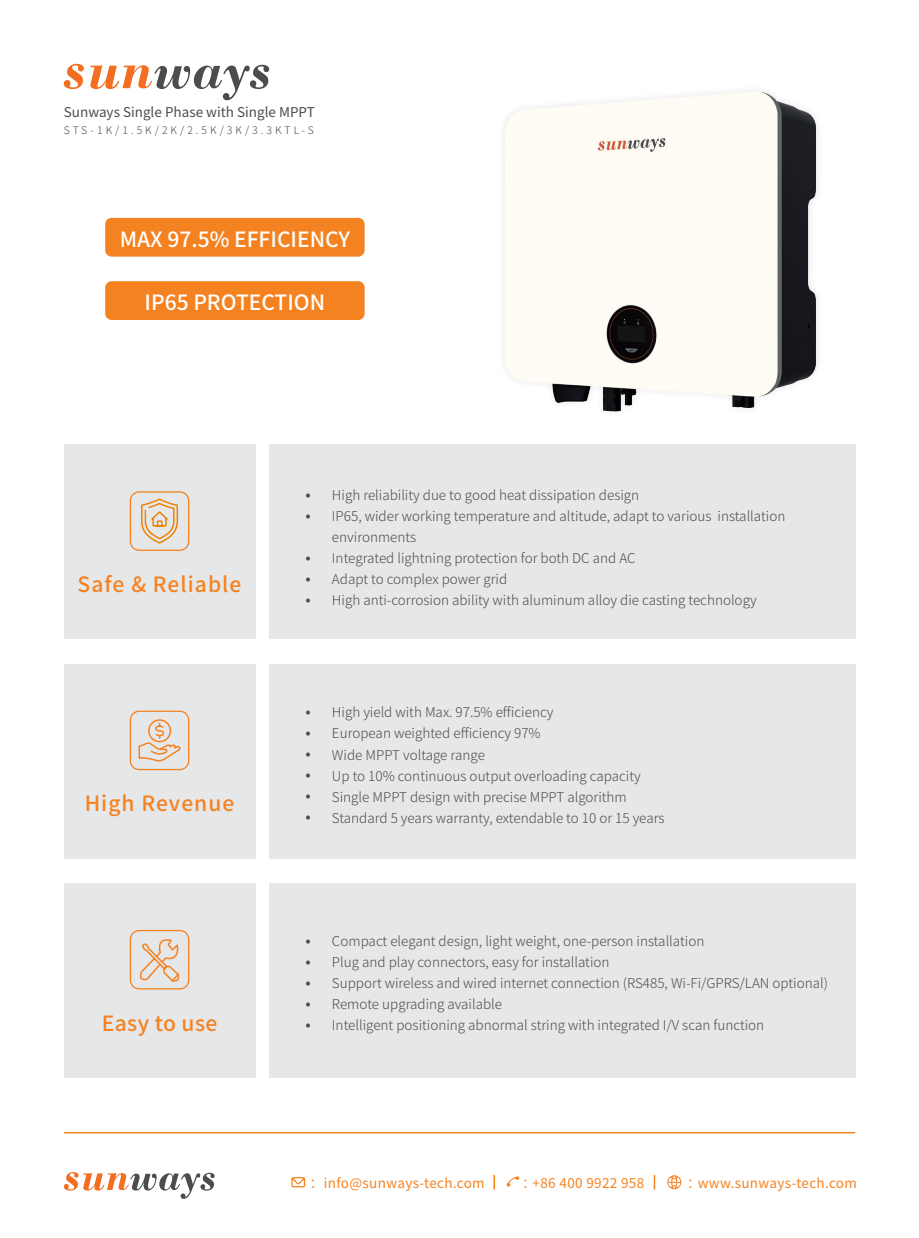
<style>
.page{position:relative;width:919px;height:1238px;background:#fff}
.page>*{position:absolute;margin:0;border:0;box-sizing:border-box;transform-origin:0 0}
.t1{font:300 37.5px/42px "Source Han Sans CN";color:#4b4c4d}
.t2{font:500 21px "Source Han Sans CN";color:#fff}
.t3{font:500 21px "Source Han Sans CN";letter-spacing:.05em;color:#f58220}
.t4{font:500 21px "Source Han Sans CN";letter-spacing:.02em;color:#f58220}
.t5{font:300 13.5px/21px "Source Han Sans CN";color:#4b4c4d}
.t6{font:13.5px "Source Han Sans CN";letter-spacing:.025em;color:#f58220}
.t7{font:13.5px "Source Han Sans CN";color:#4b4c4d}
.t8{font:300 10.5px "Source Han Sans CN";letter-spacing:.285em;color:#4b4c4d}
.s1{font-style:inherit}
</style>
<div class="page">
<img style="left:503px;top:90px;width:315px;height:322px">
<div style="left:269px;top:444px;width:586px;height:195px;background:#e6e7e9"></div>
<div style="left:64px;top:444px;width:191px;height:195px;background:#e6e7e9"></div>
<div style="left:269px;top:663px;width:586px;height:195px;background:#e6e7e9"></div>
<div style="left:64px;top:663px;width:191px;height:195px;background:#e6e7e9"></div>
<div style="left:269px;top:882px;width:586px;height:195px;background:#e6e7e9"></div>
<div style="left:64px;top:882px;width:191px;height:195px;background:#e6e7e9"></div>
<svg style="left:64px;top:64px;width:20px;height:25px"></svg>
<svg style="left:90px;top:65px;width:179px;height:35px"></svg>
<div style="left:105px;top:281px;width:259px;height:39px;background:#f58220;border-radius:6px"></div>
<div style="left:105px;top:218px;width:259px;height:38px;background:#f58220;border-radius:6px"></div>
<svg style="left:130px;top:491px;width:59px;height:60px"></svg>
<svg style="left:130px;top:710px;width:59px;height:60px"></svg>
<svg style="left:130px;top:929px;width:59px;height:60px"></svg>
<svg style="left:667px;top:1175px;width:14px;height:14px"></svg>
<svg style="left:653px;top:1174px;width:2px;height:15px"></svg>
<svg style="left:493px;top:1174px;width:2px;height:15px"></svg>
<svg style="left:506px;top:1176px;width:13px;height:10px"></svg>
<svg style="left:291px;top:1177px;width:15px;height:10px"></svg>
<svg style="left:64px;top:1172px;width:150px;height:26px"></svg>
<hr style="left:64px;top:1131px;width:791px;height:2px;background:#f58220">
<p class="t7" style="left:64px;top:105px;width:252px">Sunways Single Phase with Single MPPT</p>
<p class="t8" style="left:64px;top:124px;width:252px">STS-1K/1.5K/2K/2.5K/3K/3.3KTL-S</p>
<h2 class="t2" style="left:120px;top:227px;width:232px">MAX 97.5% EFFICIENCY</h2>
<h2 class="t2" style="left:145px;top:290px;width:182px">IP65 PROTECTION</h2>
<h2 class="t3" style="left:78px;top:572px;width:165px">Safe &amp; Reliable</h2>
<h2 class="t3" style="left:85px;top:792px;width:151px">High Revenue</h2>
<h2 class="t4" style="left:102px;top:1011px;width:117px">Easy to use</h2>
<h1 class="t1" style="left:298px;top:475px;width:22px">·</h1>
<h1 class="t1" style="left:298px;top:496px;width:22px">· ·</h1>
<h1 class="t1" style="left:298px;top:559px;width:22px">·</h1>
<h1 class="t1" style="left:298px;top:580px;width:22px">·</h1>
<p class="t5" style="left:332px;top:484px;width:455px">High reliability due to good heat dissipation design<br>IP65, wider working temperature and altitude, adapt to various installation environments<br>Integrated lightning protection for both DC and AC<br>Adapt to complex power grid<br>High anti-corrosion ability with aluminum alloy die casting technology</p>
<h1 class="t1" style="left:298px;top:691px;width:22px">·</h1>
<h1 class="t1" style="left:298px;top:712px;width:22px">·</h1>
<h1 class="t1" style="left:298px;top:733px;width:22px">·</h1>
<h1 class="t1" style="left:298px;top:754px;width:22px">·</h1>
<h1 class="t1" style="left:298px;top:775px;width:22px">·</h1>
<h1 class="t1" style="left:298px;top:796px;width:22px">·</h1>
<p class="t5" style="left:332px;top:702px;width:334px">High yield with Max. 97.5% efficiency<br>European weighted efficiency 97%<br>Wide MPPT voltage range<br>Up to 10% continuous output overloading capacity Single MPPT design with precise MPPT algorithm Standard 5 years warranty, extendable to 10 or 15 years</p>
<h1 class="t1" style="left:298px;top:920px;width:22px">·</h1>
<h1 class="t1" style="left:298px;top:941px;width:22px">·</h1>
<h1 class="t1" style="left:298px;top:962px;width:22px">·</h1>
<h1 class="t1" style="left:298px;top:983px;width:22px">·</h1>
<h1 class="t1" style="left:298px;top:1004px;width:22px">·</h1>
<p class="t5" style="left:332px;top:930px;width:497px">Compact elegant design, light weight, one-person installation<br>Plug and play connectors, easy for installation<br>Support wireless and wired internet connection (RS485, Wi-Fi/GPRS/LAN optional)<br>Remote upgrading available<br>Intelligent positioning abnormal string with integrated I/V scan function</p>
<p class="t6" style="left:310px;top:1174px;width:176px"><span class="s1">：</span>info@sunways-tech.com</p>
<p class="t6" style="left:522px;top:1174px;width:123px"><span class="s1">：</span>+86 400 9922 958</p>
<p class="t6" style="left:687px;top:1174px;width:171px"><span class="s1">：</span>www.sunways-tech.com</p>
</div>
